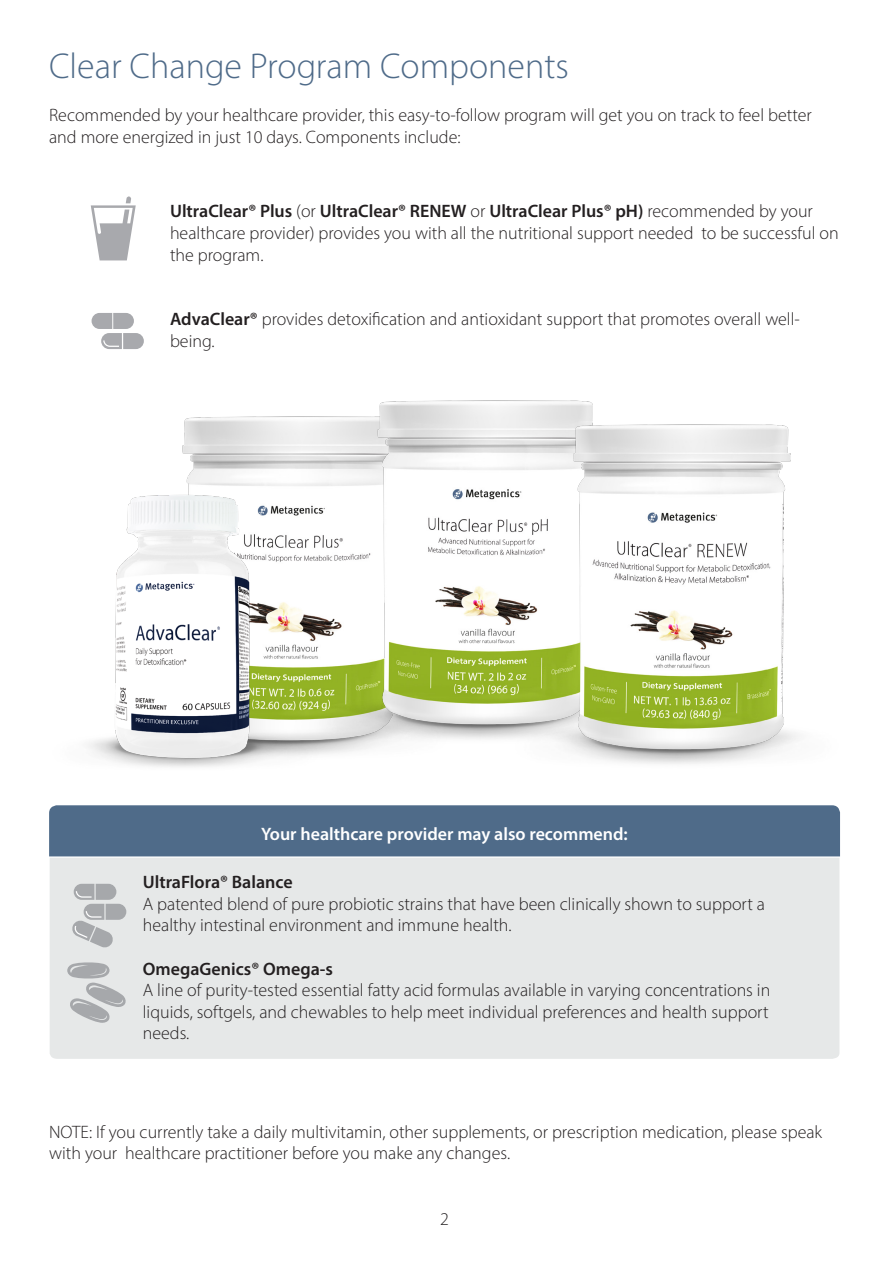
<style>
.page{position:relative;width:893px;height:1263px;background:#fff}
.page>*{position:absolute;margin:0;border:0;box-sizing:border-box;transform-origin:0 0}
.t1{font:300 36px "Myriad Pro";color:#4f6b89}
.t2{font:300 18px/21.6px "Myriad Pro";color:#231f20}
.t3{font:600 18px "Myriad Pro";color:#fff}
.s1{font-weight:600}
</style>
<div class="page">
<svg style="left:91px;top:196px;width:45px;height:64px"></svg>
<div style="left:50px;top:858px;width:789px;height:201px;background:#e6e8e8"></div>
<div style="left:49px;top:805px;width:791px;height:51px;background:#4f6b89"></div>
<svg style="left:71px;top:884px;width:55px;height:64px;background:#c6c8ca"></svg>
<svg style="left:67px;top:962px;width:59px;height:61px;background:#c9cbcc"></svg>
<img style="left:182px;top:416px;width:190px;height:337px">
<img style="left:306px;top:400px;width:287px;height:346px">
<img style="left:501px;top:419px;width:297px;height:345px">
<img style="left:88px;top:484px;width:241px;height:283px">
<svg style="left:92px;top:313px;width:52px;height:36px"></svg>
<p class="t1" style="left:49px;top:44px;width:521px">Clear Change Program Components</p>
<p class="t2" style="left:49px;top:104px;width:764px">Recommended by your healthcare provider, this easy-to-follow program will get you on track to feel better and more energized in just 10 days. Components include:</p>
<p class="t2" style="left:170px;top:200px;width:670px"><span class="s1">UltraClear® Plus</span> (or <span class="s1">UltraClear® RENEW</span> or <span class="s1">UltraClear Plus® pH)</span> recommended by your healthcare provider) provides you with all the nutritional support needed to be successful on the program.</p>
<p class="t2" style="left:170px;top:308px;width:631px"><span class="s1">AdvaClear®</span> provides detoxification and antioxidant support that promotes overall well&shy;being.</p>
<p class="t3" style="left:261px;top:823px;width:368px">Your healthcare provider may also recommend:</p>
<p class="t2" style="left:143px;top:871px;width:624px"><span class="s1">UltraFlora® Balance<br></span>A patented blend of pure probiotic strains that have been clinically shown to support a healthy intestinal environment and immune health.</p>
<p class="t2" style="left:143px;top:958px;width:629px"><span class="s1">OmegaGenics® Omega-s<br></span>A line of purity-tested essential fatty acid formulas available in varying concentrations in liquids, softgels, and chewables to help meet individual preferences and health support needs.</p>
<p class="t2" style="left:49px;top:1120px;width:775px">NOTE: If you currently take a daily multivitamin, other supplements, or prescription medication, please speak with your healthcare practitioner before you make any changes.</p>
<p class="t2" style="left:440px;top:1208px;width:10px">2</p>
</div>
